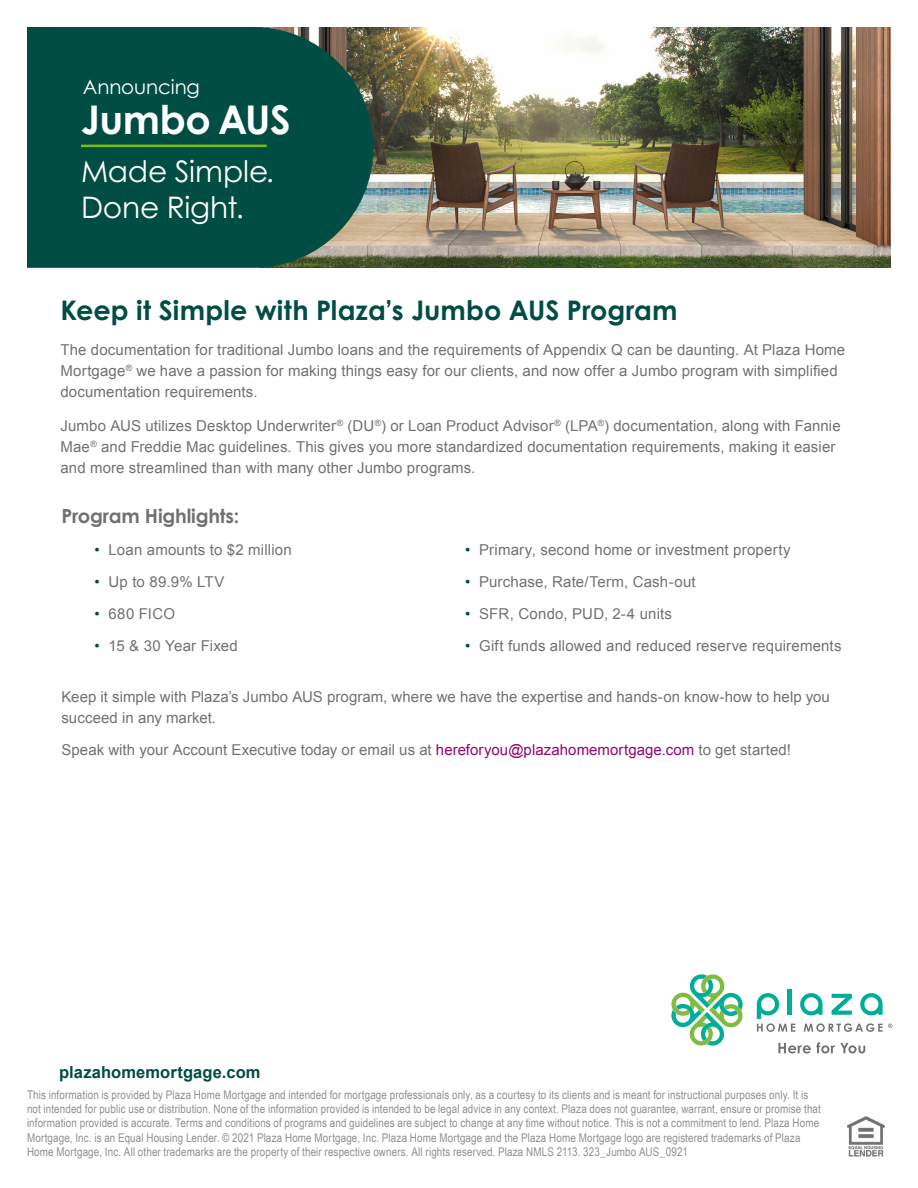
<style>
.page{position:relative;width:918px;height:1188px;background:#fff}
.page>*{position:absolute;margin:0;border:0;box-sizing:border-box;transform-origin:0 0}
.t1{font:700 39.6px "Century Gothic Pro";letter-spacing:-.01em;color:#fff}
.t2{font:29.7px/36.3px "Century Gothic Pro";letter-spacing:-.005em;color:#fff}
.t3{font:700 27px "Century Gothic Pro";letter-spacing:.005em;color:#004c46}
.t4{font:19.8px "Century Gothic Pro";letter-spacing:-.005em;color:#fff}
.t5{font:700 19.5px "Century Gothic Pro";letter-spacing:-.01em;color:#707272}
.t6{font:700 16.5px "Arial";letter-spacing:.005em;color:#004d44}
.t7{font:15px/21px "Arial";letter-spacing:.01em;color:#707272}
.t8{font:12px/14.4px "Arial Narrow";letter-spacing:.01em;color:#928f8d}
.s1{color:#004c46}
.s2{color:#940670}
</style>
<div class="page">
<img style="left:373px;top:27px;width:518px;height:241px">
<img style="left:847px;top:1116px;width:38px;height:41px">
<svg style="left:778px;top:1042px;width:87px;height:12px"></svg>
<hr style="left:788px;top:990px;width:4px;height:25px;background:#00ad98">
<svg style="left:671px;top:974px;width:72px;height:72px"></svg>
<svg style="left:757px;top:993px;width:135px;height:39px"></svg>
<svg style="left:27px;top:27px;width:346px;height:241px;background:#095046"></svg>
<hr style="left:81px;top:145px;width:186px;height:2px;background:#81bc00">
<h3 class="t4" style="left:83px;top:75px;width:119px">Announcing</h3>
<h1 class="t1" style="left:81px;top:95px;width:211px">Jumbo AUS</h1>
<h2 class="t2" style="left:81px;top:152px;width:195px">Made Simple.<br>Done Right.</h2>
<h3 class="t3" style="left:60px;top:293px;width:618px">Keep it Simple with Plaza’s Jumbo AUS Program</h3>
<p class="t7" style="left:60px;top:339px;width:786px">The documentation for traditional Jumbo loans and the requirements of Appendix Q can be daunting. At Plaza Home<br>Mortgage<sup>®</sup> we have a passion for making things easy for our clients, and now offer a Jumbo program with simplified documentation requirements.</p>
<p class="t7" style="left:60px;top:416px;width:782px">Jumbo AUS utilizes Desktop Underwriter<sup>®</sup> (DU<sup>®</sup>) or Loan Product Advisor<sup>®</sup> (LPA<sup>®</sup>) documentation, along with Fannie<br>Mae<sup>®</sup> and Freddie Mac guidelines. This gives you more standardized documentation requirements, making it easier and more streamlined than with many other Jumbo programs.</p>
<h3 class="t5" style="left:62px;top:504px;width:179px">Program Highlights:</h3>
<p class="t7" style="left:94px;top:540px;width:199px"><span class="s1">•</span> Loan amounts to $2 million</p>
<p class="t7" style="left:94px;top:571px;width:131px"><span class="s1">•</span> Up to 89.9% LTV</p>
<p class="t7" style="left:94px;top:603px;width:82px"><span class="s1">•</span> 680 FICO</p>
<p class="t7" style="left:94px;top:635px;width:145px"><span class="s1">•</span> 15 &amp; 30 Year Fixed</p>
<p class="t7" style="left:465px;top:540px;width:327px"><span class="s1">•</span> Primary, second home or investment property</p>
<p class="t7" style="left:465px;top:571px;width:232px"><span class="s1">•</span> Purchase, Rate/Term, Cash-out</p>
<p class="t7" style="left:465px;top:603px;width:209px"><span class="s1">•</span> SFR, Condo, PUD, 2-4 units</p>
<p class="t7" style="left:465px;top:635px;width:378px"><span class="s1">•</span> Gift funds allowed and reduced reserve requirements</p>
<p class="t7" style="left:62px;top:687px;width:770px">Keep it simple with Plaza’s Jumbo AUS program, where we have the expertise and hands-on know-how to help you succeed in any market.</p>
<p class="t7" style="left:62px;top:739px;width:731px">Speak with your Account Executive today or email us at <span class="s2">hereforyou@plazahomemortgage.com</span> to get started!</p>
<p class="t6" style="left:59px;top:1061px;width:203px">plazahomemortgage.com</p>
<p class="t8" style="left:27px;top:1087px;width:795px">This information is provided by Plaza Home Mortgage and intended for mortgage professionals only, as a courtesy to its clients and is meant for instructional purposes only. It is not intended for public use or distribution. None of the information provided is intended to be legal advice in any context. Plaza does not guarantee, warrant, ensure or promise that information provided is accurate. Terms and conditions of programs and guidelines are subject to change at any time without notice. This is not a commitment to lend. Plaza Home Mortgage, Inc. is an Equal Housing Lender. © 2021 Plaza Home Mortgage, Inc. Plaza Home Mortgage and the Plaza Home Mortgage logo are registered trademarks of Plaza Home Mortgage, Inc. All other trademarks are the property of their respective owners. All rights reserved. Plaza NMLS 2113. 323_Jumbo AUS_0921</p>
</div>
